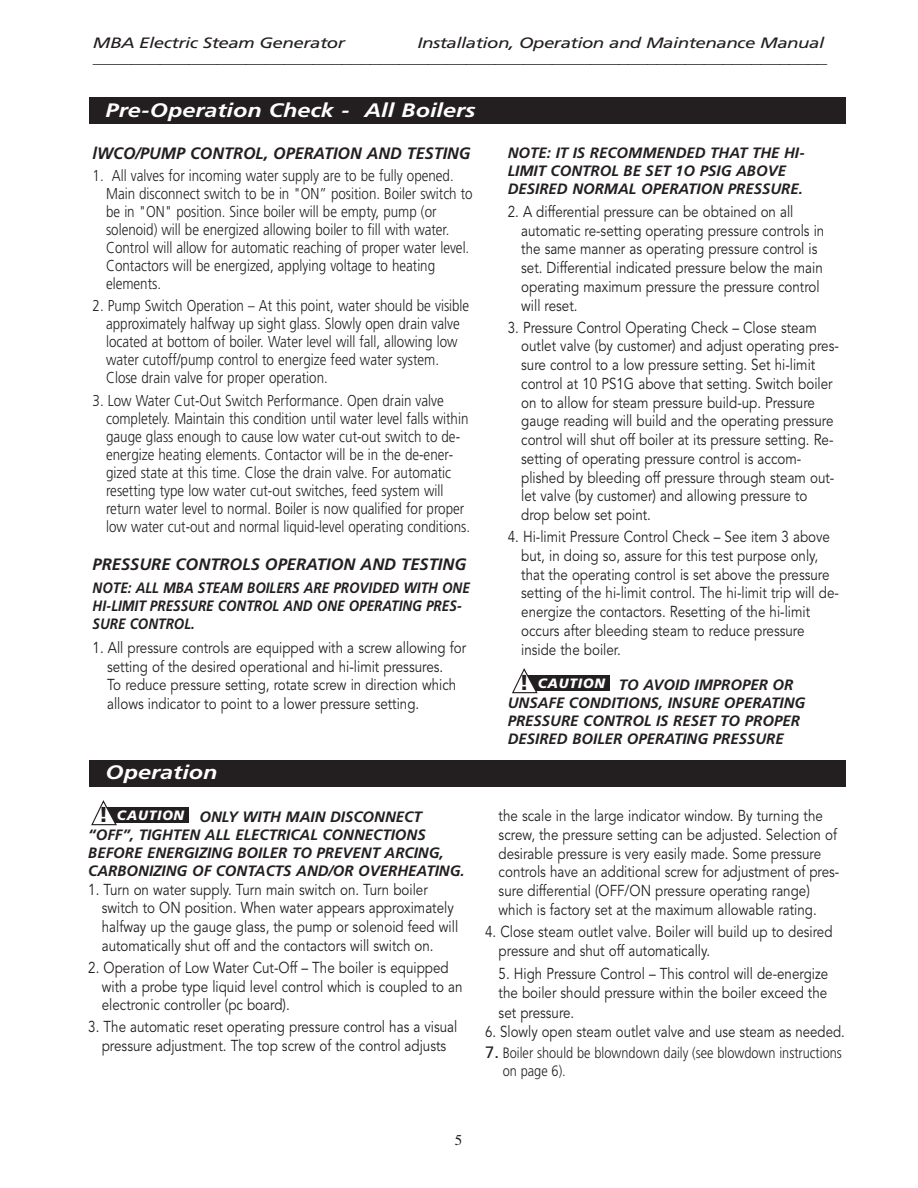
<style>
.page{position:relative;width:918px;height:1188px;background:#fff}
.page>*{position:absolute;margin:0;border:0;box-sizing:border-box;transform-origin:0 0}
.t1{font:italic 700 19.5px "Frutiger";color:#fff;scale:1.2 1}
.t2{font:italic 700 16.5px "Frutiger";color:#231f20}
.t3{font:15.75px/18.8px "Avenir";color:#231f20;scale:.85 1}
.t4{font:300 15.75px/18px "Frutiger";color:#231f20;scale:.85 1}
.t5{font:15.75px "Avenir";color:#231f20;scale:.84 1}
.t6{font:italic 700 15px/18px "Frutiger";color:#231f20}
.t7{font:italic 15px/15px "Frutiger";letter-spacing:-.03em;color:#231f20;text-align:right;scale:1.25 1}
.t8{font:italic 700 15px/18px "Frutiger";color:#231f20;scale:.9 1}
.t9{font:300 15px/18px "Frutiger";color:#231f20;scale:.85 1}
.t10{font:15px "Times";color:#231f20}
.t11{font:italic 900 13.5px "Frutiger";letter-spacing:.06em;color:#fff}
.s1{font-style:normal;font-size:21.6px;color:#231f20}
.s2{font-weight:400;font-size:16.5px}
</style>
<div class="page">
<div style="left:90px;top:98px;width:756px;height:26px;background:#231f20"></div>
<div style="left:90px;top:760px;width:756px;height:27px;background:#231f20"></div>
<div style="left:522px;top:676px;width:88px;height:15px;background:#231f20"></div>
<svg style="left:512px;top:668px;width:26px;height:25px"></svg>
<div style="left:101px;top:808px;width:88px;height:15px;background:#231f20"></div>
<svg style="left:91px;top:800px;width:26px;height:25px"></svg>
<p class="t7" style="left:93px;top:37px;width:589px">Installation, Operation and Maintenance Manual _____________________________________________________________________________</p>
<p class="t7" style="left:93px;top:37px;width:203px">MBA Electric Steam Generator</p>
<p class="t1" style="left:106px;top:102px;width:310px">Pre-Operation Check - All Boilers</p>
<p class="t2" style="left:93px;top:146px;width:379px">lWCO/PUMP CONTROL, OPERATION AND TESTING</p>
<p class="t4" style="left:106px;top:168px;width:433px;text-indent:-14px">1. All valves for incoming water supply are to be fully opened.<br>Main disconnect switch to be in "ON” position. Boiler switch to be in "ON" position. Since boiler will be empty, pump (or solenoid) will be energized allowing boiler to fill with water.<br>Control will allow for automatic reaching of proper water level.<br>Contactors will be energized, applying voltage to heating elements.</p>
<p class="t4" style="left:106px;top:298px;width:429px;text-indent:-14px">2. Pump Switch Operation – At this point, water should be visible approximately halfway up sight glass. Slowly open drain valve located at bottom of boiler. Water level will fall, allowing low water cutoff/pump control to energize feed water system.<br>Close drain valve for proper operation.</p>
<p class="t4" style="left:106px;top:393px;width:430px;text-indent:-13px">3. Low Water Cut-Out Switch Performance. Open drain valve completely. Maintain this condition until water level falls within gauge glass enough to cause low water cut-out switch to de&shy;energize heating elements. Contactor will be in the de-ener&shy;gized state at this time. Close the drain valve. For automatic resetting type low water cut-out switches, feed system will return water level to normal. Boiler is now qualified for proper low water cut-out and normal liquid-level operating conditions.</p>
<p class="t2" style="left:93px;top:557px;width:375px">PRESSURE CONTROLS OPERATION AND TESTING</p>
<p class="t8" style="left:93px;top:580px;width:421px">NOTE: ALL MBA STEAM BOILERS ARE PROVIDED WITH ONE<br>HI-LIMIT PRESSURE CONTROL AND ONE OPERATING PRES-<br>SURE CONTROL.</p>
<p class="t3" style="left:107px;top:639px;width:424px;text-indent:-14px">1. All pressure controls are equipped with a screw allowing for setting of the desired operational and hi-limit pressures.<br>To reduce pressure setting, rotate screw in direction which allows indicator to point to a lower pressure setting.</p>
<p class="t6" style="left:508px;top:145px;width:299px">NOTE: IT IS RECOMMENDED THAT THE HI-<br>LIMIT CONTROL BE SET 1O PSIG ABOVE<br>DESIRED NORMAL OPERATION PRESSURE.</p>
<p class="t3" style="left:521px;top:203px;width:358px;text-indent:-13px">2. A differential pressure can be obtained on all automatic re-setting operating pressure controls in the same manner as operating pressure control is set. Differential indicated pressure below the main operating maximum pressure the pressure control will reset.</p>
<p class="t3" style="left:521px;top:319px;width:375px;text-indent:-13px">3. Pressure Control Operating Check – Close steam outlet valve (by customer) and adjust operating pres&shy;sure control to a low pressure setting. Set hi-limit control at 10 PS1G above that setting. Switch boiler on to allow for steam pressure build-up. Pressure gauge reading will build and the operating pressure control will shut off boiler at its pressure setting. Re&shy;setting of operating pressure control is accom&shy;plished by bleeding off pressure through steam out&shy;let valve (by customer) and allowing pressure to drop below set point.</p>
<p class="t3" style="left:521px;top:528px;width:375px;text-indent:-13px">4. Hi-limit Pressure Control Check – See item 3 above but, in doing so, assure for this test purpose only, that the operating control is set above the pressure setting of the hi-limit control. The hi-limit trip will de&shy;energize the contactors. Resetting of the hi-limit occurs after bleeding steam to reduce pressure inside the boiler.</p>
<p class="t6" style="left:508px;top:677px;width:299px;text-indent:111px">TO AVOID IMPROPER OR<br>UNSAFE CONDITIONS, INSURE OPERATING<br>PRESSURE CONTROL IS RESET TO PROPER<br>DESIRED BOILER OPERATING PRESSURE</p>
<p class="t11" style="left:520px;top:678px;width:87px"><span class="s1">!</span> CAUTION</p>
<p class="t1" style="left:106px;top:764px;width:95px">Operation</p>
<p class="t11" style="left:99px;top:810px;width:87px"><span class="s1">!</span> CAUTION</p>
<p class="t6" style="left:88px;top:809px;width:378px;text-indent:111px">ONLY WITH MAIN DISCONNECT “OFF”, TIGHTEN ALL ELECTRICAL CONNECTIONS BEFORE ENERGIZING BOILER TO PREVENT ARCING, CARBONIZING OF CONTACTS AND/OR OVERHEATING.</p>
<p class="t3" style="left:102px;top:881px;width:421px;text-indent:-13px">1. Turn on water supply. Turn main switch on. Turn boiler switch to ON position. When water appears approximately halfway up the gauge glass, the pump or solenoid feed will automatically shut off and the contactors will switch on.</p>
<p class="t3" style="left:102px;top:959px;width:426px;text-indent:-13px">2. Operation of Low Water Cut-Off – The boiler is equipped with a probe type liquid level control which is coupled to an electronic controller (pc board).</p>
<p class="t3" style="left:88px;top:1019px;width:436px;text-align:center">3. The automatic reset operating pressure control has a visual pressure adjustment. The top screw of the control adjusts</p>
<p class="t3" style="left:499px;top:808px;width:402px">the scale in the large indicator window. By turning the screw, the pressure setting can be adjusted. Selection of desirable pressure is very easily made. Some pressure controls have an additional screw for adjustment of pres&shy;sure differential (OFF/ON pressure operating range) which is factory set at the maximum allowable rating.</p>
<p class="t3" style="left:499px;top:923px;width:394px;text-indent:-13px">4. Close steam outlet valve. Boiler will build up to desired pressure and shut off automatically.</p>
<p class="t3" style="left:499px;top:965px;width:389px;line-height:19.8px;text-align:justify">5. High Pressure Control – This control will de-energize the boiler should pressure within the boiler exceed the set pressure.</p>
<p class="t5" style="left:485px;top:1025px;width:430px">6. Slowly open steam outlet valve and use steam as needed.</p>
<p class="t9" style="left:503px;top:1045px;width:400px;text-indent:-18px"><span class="s2">7.</span> Boiler should be blowndown daily (see blowdown instructions on page 6).</p>
<p class="t10" style="left:455px;top:1131px;width:9px">5</p>
</div>
